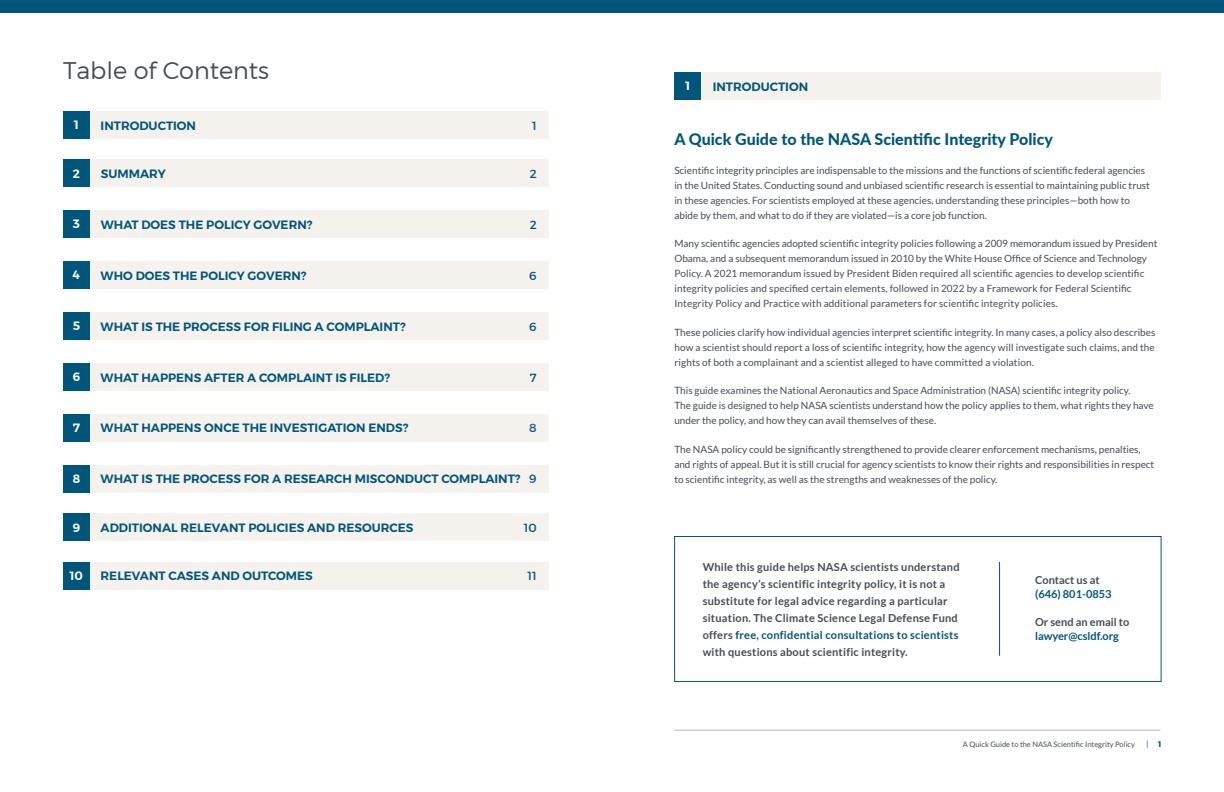
<style>
.page{position:relative;width:1224px;height:792px;background:#fff}
.page>*{position:absolute;margin:0;border:0;box-sizing:border-box;transform-origin:0 0}
.t1{font:300 24px "Montserrat";color:#474c55}
.t2{font:800 16px "Lato";color:#00567a}
.t3{font:600 12px "Montserrat";color:#00567a}
.t4{font:600 12px "Montserrat";color:#fff}
.t5{font:12px "Montserrat";color:#00567a}
.t6{font:700 11px/17px "Lato";letter-spacing:.02em;color:#474c55}
.t7{font:700 11px "Lato";color:#00567a}
.t8{font:700 11px "Lato";color:#474c55}
.t9{font:10px/15px "Lato";color:#474c55}
.t10{font:300 8px "Montserrat";color:#00567a}
.t11{font:7.5px "Lato";color:#474c55}
.s1{font-weight:400}
.s2{color:#00567a}
.s3{font-weight:700}
</style>
<div class="page">
<hr style="left:674px;top:730px;width:486px;height:1px;background:#b7b9be">
<div style="left:0;top:0;width:620px;height:13px;background:#00567a"></div>
<div style="left:612px;top:0;width:612px;height:13px;background:#00567a"></div>
<div style="left:702px;top:72px;width:459px;height:28px;background:#f5f2ed"></div>
<div style="left:674px;top:72px;width:27px;height:28px;background:#00567a"></div>
<div style="left:90px;top:159px;width:459px;height:28px;background:#f5f2ed"></div>
<div style="left:63px;top:159px;width:27px;height:28px;background:#00567a"></div>
<div style="left:90px;top:111px;width:459px;height:28px;background:#f5f2ed"></div>
<div style="left:63px;top:111px;width:27px;height:28px;background:#00567a"></div>
<div style="left:90px;top:210px;width:459px;height:28px;background:#f5f2ed"></div>
<div style="left:63px;top:210px;width:27px;height:28px;background:#00567a"></div>
<div style="left:90px;top:261px;width:459px;height:28px;background:#f5f2ed"></div>
<div style="left:63px;top:261px;width:27px;height:28px;background:#00567a"></div>
<div style="left:90px;top:312px;width:459px;height:28px;background:#f5f2ed"></div>
<div style="left:63px;top:312px;width:27px;height:28px;background:#00567a"></div>
<div style="left:90px;top:363px;width:459px;height:28px;background:#f5f2ed"></div>
<div style="left:63px;top:363px;width:27px;height:28px;background:#00567a"></div>
<div style="left:90px;top:414px;width:459px;height:28px;background:#f5f2ed"></div>
<div style="left:63px;top:414px;width:27px;height:28px;background:#00567a"></div>
<div style="left:90px;top:465px;width:459px;height:28px;background:#f5f2ed"></div>
<div style="left:63px;top:465px;width:27px;height:28px;background:#00567a"></div>
<div style="left:90px;top:513px;width:459px;height:28px;background:#f5f2ed"></div>
<div style="left:63px;top:513px;width:27px;height:28px;background:#00567a"></div>
<div style="left:90px;top:562px;width:459px;height:28px;background:#f5f2ed"></div>
<div style="left:63px;top:562px;width:27px;height:28px;background:#00567a"></div>
<div style="left:674px;top:536px;width:487px;height:146px;border:1px solid #00567a"></div>
<hr style="left:999px;top:562px;width:1px;height:94px;background:#00567a">
<h1 class="t1" style="left:63px;top:56px;width:208px">Table of Contents</h1>
<p class="t4" style="left:74px;top:115px;width:6px">1</p>
<p class="t3" style="left:101px;top:116px;width:97px">INTRODUCTION</p>
<p class="t5" style="left:532px;top:118px;width:6px">1</p>
<p class="t4" style="left:73px;top:164px;width:9px">2</p>
<p class="t3" style="left:101px;top:164px;width:66px">SUMMARY</p>
<p class="t5" style="left:530px;top:166px;width:9px">2</p>
<p class="t4" style="left:73px;top:215px;width:9px">3</p>
<p class="t3" style="left:101px;top:215px;width:213px">WHAT DOES THE POLICY GOVERN?</p>
<p class="t5" style="left:530px;top:217px;width:9px">2</p>
<p class="t4" style="left:73px;top:266px;width:9px">4</p>
<p class="t3" style="left:101px;top:266px;width:207px">WHO DOES THE POLICY GOVERN?</p>
<p class="t5" style="left:529px;top:268px;width:9px">6</p>
<p class="t4" style="left:73px;top:316px;width:9px">5</p>
<p class="t3" style="left:101px;top:317px;width:306px">WHAT IS THE PROCESS FOR FILING A COMPLAINT?</p>
<p class="t5" style="left:529px;top:319px;width:9px">6</p>
<p class="t4" style="left:73px;top:367px;width:9px">6</p>
<p class="t3" style="left:101px;top:368px;width:291px">WHAT HAPPENS AFTER A COMPLAINT IS FILED?</p>
<p class="t5" style="left:530px;top:370px;width:8px">7</p>
<p class="t4" style="left:73px;top:418px;width:8px">7</p>
<p class="t3" style="left:101px;top:419px;width:309px">WHAT HAPPENS ONCE THE INVESTIGATION ENDS?</p>
<p class="t5" style="left:529px;top:421px;width:9px">8</p>
<p class="t4" style="left:73px;top:469px;width:9px">8</p>
<p class="t3" style="left:101px;top:470px;width:438px">WHAT IS THE PROCESS FOR A RESEARCH MISCONDUCT COMPLAINT? <span class="s1">9</span></p>
<p class="t4" style="left:73px;top:518px;width:9px">9</p>
<p class="t3" style="left:101px;top:518px;width:314px">ADDITIONAL RELEVANT POLICIES AND RESOURCES</p>
<p class="t5" style="left:524px;top:520px;width:14px">10</p>
<p class="t4" style="left:70px;top:566px;width:15px">10</p>
<p class="t3" style="left:101px;top:567px;width:214px">RELEVANT CASES AND OUTCOMES</p>
<p class="t5" style="left:527px;top:569px;width:11px">11</p>
<p class="t4" style="left:686px;top:76px;width:6px">1</p>
<p class="t3" style="left:713px;top:77px;width:97px">INTRODUCTION</p>
<h2 class="t2" style="left:674px;top:128px;width:380px">A Quick Guide to the NASA Scientific Integrity Policy</h2>
<p class="t9" style="left:674px;top:163px;width:477px">Scientific integrity principles are indispensable to the missions and the functions of scientific federal agencies in the United States. Conducting sound and unbiased scientific research is essential to maintaining public trust in these agencies. For scientists employed at these agencies, understanding these principles—both how to abide by them, and what to do if they are violated—is a core job function.</p>
<p class="t9" style="left:674px;top:236px;width:485px">Many scientific agencies adopted scientific integrity policies following a 2009 memorandum issued by President Obama, and a subsequent memorandum issued in 2010 by the White House Office of Science and Technology Policy. A 2021 memorandum issued by President Biden required all scientific agencies to develop scientific integrity policies and specified certain elements, followed in 2022 by a Framework for Federal Scientific Integrity Policy and Practice with additional parameters for scientific integrity policies.</p>
<p class="t9" style="left:674px;top:325px;width:483px;text-align:justify">These policies clarify how individual agencies interpret scientific integrity. In many cases, a policy also describes how a scientist should report a loss of scientific integrity, how the agency will investigate such claims, and the rights of both a complainant and a scientist alleged to have committed a violation.</p>
<p class="t9" style="left:674px;top:383px;width:481px">This guide examines the National Aeronautics and Space Administration (NASA) scientific integrity policy.<br>The guide is designed to help NASA scientists understand how the policy applies to them, what rights they have under the policy, and how they can avail themselves of these.</p>
<p class="t9" style="left:674px;top:442px;width:482px">The NASA policy could be significantly strengthened to provide clearer enforcement mechanisms, penalties, and rights of appeal. But it is still crucial for agency scientists to know their rights and responsibilities in respect to scientific integrity, as well as the strengths and weaknesses of the policy.</p>
<p class="t6" style="left:703px;top:558px;width:258px">While this guide helps NASA scientists understand the agency’s scientific integrity policy, it is not a substitute for legal advice regarding a particular situation. The Climate Science Legal Defense Fund offers <span class="s2">free, confidential consultations to scientists </span>with questions about scientific integrity.</p>
<p class="t8" style="left:1035px;top:574px;width:66px">Contact us at</p>
<p class="t7" style="left:1035px;top:588px;width:78px">(646) 801-0853</p>
<p class="t8" style="left:1035px;top:616px;width:96px">Or send an email to</p>
<p class="t7" style="left:1035px;top:630px;width:85px">lawyer@csldf.org</p>
<p class="t11" style="left:963px;top:741px;width:174px">A Quick Guide to the NASA Scientific Integrity Policy</p>
<p class="t10" style="left:1146px;top:740px;width:16px">| <span class="s3">1</span></p>
</div>
